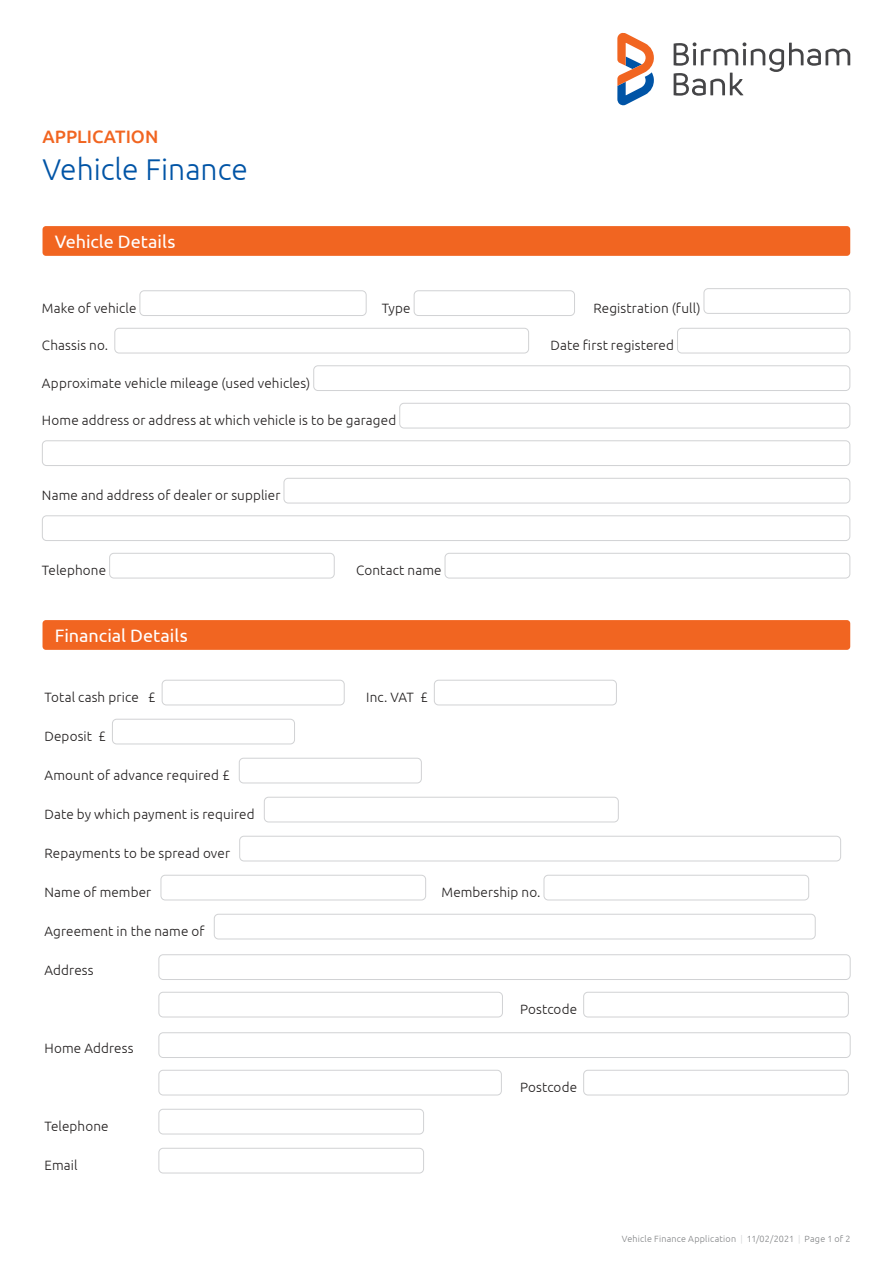
<style>
.page{position:relative;width:893px;height:1263px;background:#fff}
.page>*{position:absolute;margin:0;border:0;box-sizing:border-box;transform-origin:0 0}
.t1{font:300 30px "Ubuntu";color:#0054a6}
.t2{font:18px "Ubuntu";color:#fff}
.t3{font:500 18px "Ubuntu";color:#f16521}
.t4{font:300 13.5px "Ubuntu";letter-spacing:.01em;color:#221f1f}
.t5{font:300 9px "Ubuntu";letter-spacing:.025em;color:#808284}
.s1{color:#d1d2d4}
</style>
<div class="page">
<div style="left:140px;top:290px;width:227px;height:26px;border:1px solid #d1d2d4;border-radius:4px"></div>
<div style="left:414px;top:290px;width:161px;height:26px;border:1px solid #d1d2d4;border-radius:4px"></div>
<div style="left:704px;top:288px;width:146px;height:26px;border:1px solid #d1d2d4;border-radius:4px"></div>
<div style="left:114px;top:328px;width:415px;height:25px;border:1px solid #d1d2d4;border-radius:4px"></div>
<div style="left:677px;top:328px;width:173px;height:25px;border:1px solid #d1d2d4;border-radius:4px"></div>
<div style="left:313px;top:365px;width:537px;height:26px;border:1px solid #d1d2d4;border-radius:4px"></div>
<div style="left:399px;top:403px;width:451px;height:25px;border:1px solid #d1d2d4;border-radius:4px"></div>
<div style="left:42px;top:440px;width:808px;height:26px;border:1px solid #d1d2d4;border-radius:4px"></div>
<div style="left:284px;top:478px;width:566px;height:25px;border:1px solid #d1d2d4;border-radius:4px"></div>
<div style="left:42px;top:515px;width:808px;height:26px;border:1px solid #d1d2d4;border-radius:4px"></div>
<div style="left:109px;top:553px;width:226px;height:25px;border:1px solid #d1d2d4;border-radius:4px"></div>
<div style="left:445px;top:553px;width:405px;height:25px;border:1px solid #d1d2d4;border-radius:4px"></div>
<div style="left:43px;top:226px;width:807px;height:30px;background:#f16521;border-radius:3px"></div>
<svg style="left:674px;top:42px;width:176px;height:54px"></svg>
<svg style="left:617px;top:33px;width:37px;height:72px"></svg>
<div style="left:162px;top:680px;width:183px;height:25px;border:1px solid #d1d2d4;border-radius:4px"></div>
<div style="left:434px;top:680px;width:183px;height:25px;border:1px solid #d1d2d4;border-radius:4px"></div>
<div style="left:112px;top:719px;width:183px;height:25px;border:1px solid #d1d2d4;border-radius:4px"></div>
<div style="left:239px;top:758px;width:183px;height:25px;border:1px solid #d1d2d4;border-radius:4px"></div>
<div style="left:264px;top:797px;width:355px;height:25px;border:1px solid #d1d2d4;border-radius:4px"></div>
<div style="left:239px;top:836px;width:602px;height:25px;border:1px solid #d1d2d4;border-radius:4px"></div>
<div style="left:161px;top:875px;width:265px;height:25px;border:1px solid #d1d2d4;border-radius:4px"></div>
<div style="left:544px;top:875px;width:265px;height:25px;border:1px solid #d1d2d4;border-radius:4px"></div>
<div style="left:214px;top:914px;width:602px;height:25px;border:1px solid #d1d2d4;border-radius:4px"></div>
<div style="left:158px;top:954px;width:692px;height:26px;border:1px solid #d1d2d4;border-radius:4px"></div>
<div style="left:158px;top:992px;width:345px;height:25px;border:1px solid #d1d2d4;border-radius:4px"></div>
<div style="left:583px;top:992px;width:266px;height:25px;border:1px solid #d1d2d4;border-radius:4px"></div>
<div style="left:158px;top:1032px;width:692px;height:26px;border:1px solid #d1d2d4;border-radius:4px"></div>
<div style="left:158px;top:1070px;width:344px;height:25px;border:1px solid #d1d2d4;border-radius:4px"></div>
<div style="left:583px;top:1070px;width:266px;height:25px;border:1px solid #d1d2d4;border-radius:4px"></div>
<div style="left:158px;top:1109px;width:266px;height:25px;border:1px solid #d1d2d4;border-radius:4px"></div>
<div style="left:158px;top:1148px;width:266px;height:25px;border:1px solid #d1d2d4;border-radius:4px"></div>
<div style="left:43px;top:620px;width:807px;height:30px;background:#f16521;border-radius:3px"></div>
<h2 class="t3" style="left:43px;top:129px;width:117px">APPLICATION</h2>
<h1 class="t1" style="left:43px;top:157px;width:207px">Vehicle Finance</h1>
<h2 class="t2" style="left:55px;top:234px;width:122px">Vehicle Details</h2>
<p class="t4" style="left:42px;top:302px;width:96px">Make of vehicle</p>
<p class="t4" style="left:382px;top:302px;width:30px">Type</p>
<p class="t4" style="left:593px;top:302px;width:109px">Registration (full)</p>
<p class="t4" style="left:42px;top:340px;width:68px">Chassis no.</p>
<p class="t4" style="left:550px;top:337px;width:125px">Date first registered</p>
<p class="t4" style="left:42px;top:375px;width:270px">Approximate vehicle mileage (used vehicles)</p>
<p class="t4" style="left:42px;top:412px;width:356px">Home address or address at which vehicle is to be garaged</p>
<p class="t4" style="left:42px;top:487px;width:240px">Name and address of dealer or supplier</p>
<p class="t4" style="left:42px;top:565px;width:66px">Telephone</p>
<p class="t4" style="left:356px;top:565px;width:87px">Contact name</p>
<h2 class="t2" style="left:55px;top:628px;width:134px">Financial Details</h2>
<p class="t4" style="left:44px;top:692px;width:113px">Total cash price £</p>
<p class="t4" style="left:366px;top:692px;width:63px">Inc. VAT £</p>
<p class="t4" style="left:44px;top:731px;width:63px">Deposit £</p>
<p class="t4" style="left:44px;top:767px;width:187px">Amount of advance required £</p>
<p class="t4" style="left:44px;top:806px;width:212px">Date by which payment is required</p>
<p class="t4" style="left:44px;top:845px;width:187px">Repayments to be spread over</p>
<p class="t4" style="left:44px;top:884px;width:108px">Name of member</p>
<p class="t4" style="left:441px;top:884px;width:101px">Membership no.</p>
<p class="t4" style="left:44px;top:926px;width:162px">Agreement in the name of</p>
<p class="t4" style="left:44px;top:962px;width:51px">Address</p>
<p class="t4" style="left:520px;top:1001px;width:59px">Postcode</p>
<p class="t4" style="left:44px;top:1040px;width:91px">Home Address</p>
<p class="t4" style="left:520px;top:1079px;width:59px">Postcode</p>
<p class="t4" style="left:44px;top:1121px;width:66px">Telephone</p>
<p class="t4" style="left:44px;top:1160px;width:35px">Email</p>
<p class="t5" style="left:622px;top:1235px;width:230px">Vehicle Finance Application <span class="s1">|</span> 11/02/2021 <span class="s1">|</span> Page 1 of 2</p>
</div>
